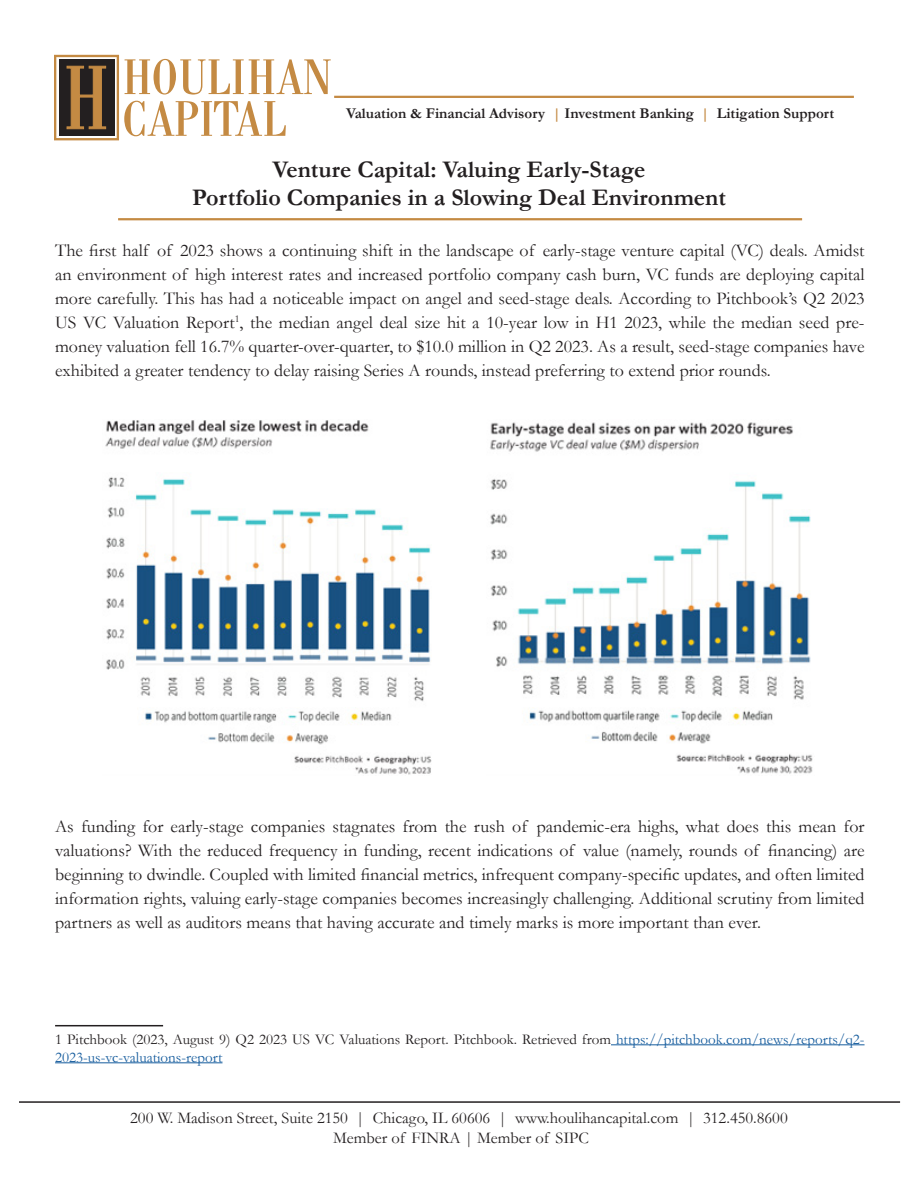
<style>
.page{position:relative;width:918px;height:1188px;background:#fff}
.page>*{position:absolute;margin:0;border:0;box-sizing:border-box;transform-origin:0 0}
.t1{font:700 24px "Garamond";color:#231f20}
.t2{font:18px/24px "Garamond";color:#231f20;text-align:justify}
.t3{font:16.5px "Garamond";color:#231f20}
.t4{font:15px/18px "Garamond";color:#231f20}
.t5{font:700 15px "Garamond";color:#231f20}
.s1{color:#c48a43}
.s2{color:#175d9e}
</style>
<div class="page">
<hr style="left:55px;top:1025px;width:108px;height:1px;background:#231f20">
<hr style="left:611px;top:1044px;width:254px;height:1px;background:#175d9e">
<hr style="left:55px;top:1062px;width:168px;height:1px;background:#175d9e">
<hr style="left:19px;top:1101px;width:881px;height:2px;background:#231f20">
<hr style="left:118px;top:218px;width:684px;height:2px;background:#c48a43">
<hr style="left:334px;top:96px;width:520px;height:2px;background:#c48a43">
<svg style="left:54px;top:55px;width:277px;height:85px"></svg>
<img style="left:490px;top:422px;width:323px;height:352px">
<img style="left:105px;top:420px;width:327px;height:355px">
<p class="t5" style="left:346px;top:103px;width:490px">Valuation &amp; Financial Advisory <span class="s1">|</span> Investment Banking <span class="s1">|</span> Litigation Support</p>
<p class="t1" style="left:272px;top:153px;width:375px">Venture Capital: Valuing Early-Stage</p>
<p class="t1" style="left:192px;top:182px;width:535px">Portfolio Companies in a Slowing Deal Environment</p>
<p class="t2" style="left:55px;top:238px;width:811px">The first half of 2023 shows a continuing shift in the landscape of early-stage venture capital (VC) deals. Amidst an environment of high interest rates and increased portfolio company cash burn, VC funds are deploying capital more carefully. This has had a noticeable impact on angel and seed-stage deals. According to Pitchbook’s Q2 2023<br>US VC Valuation Report<sup>1</sup>, the median angel deal size hit a 10-year low in H1 2023, while the median seed pre&shy;money valuation fell 16.7% quarter-over-quarter, to $10.0 million in Q2 2023. As a result, seed-stage companies have exhibited a greater tendency to delay raising Series A rounds, instead preferring to extend prior rounds.</p>
<p class="t2" style="left:55px;top:814px;width:811px">As funding for early-stage companies stagnates from the rush of pandemic-era highs, what does this mean for valuations? With the reduced frequency in funding, recent indications of value (namely, rounds of financing) are beginning to dwindle. Coupled with limited financial metrics, infrequent company-specific updates, and often limited information rights, valuing early-stage companies becomes increasingly challenging. Additional scrutiny from limited partners as well as auditors means that having accurate and timely marks is more important than ever.</p>
<p class="t4" style="left:55px;top:1030px;width:811px">1 Pitchbook (2023, August 9) Q2 2023 US VC Valuations Report. Pitchbook. Retrieved from <span class="s2">https://pitchbook.com/news/reports/q2-<br>2023-us-vc-valuations-report</span></p>
<p class="t3" style="left:130px;top:1107px;width:659px">200 W. Madison Street, Suite 2150 | Chicago, IL 60606 | www.houlihancapital.com | 312.450.8600</p>
<p class="t3" style="left:333px;top:1126px;width:257px">Member of FINRA | Member of SIPC</p>
</div>
